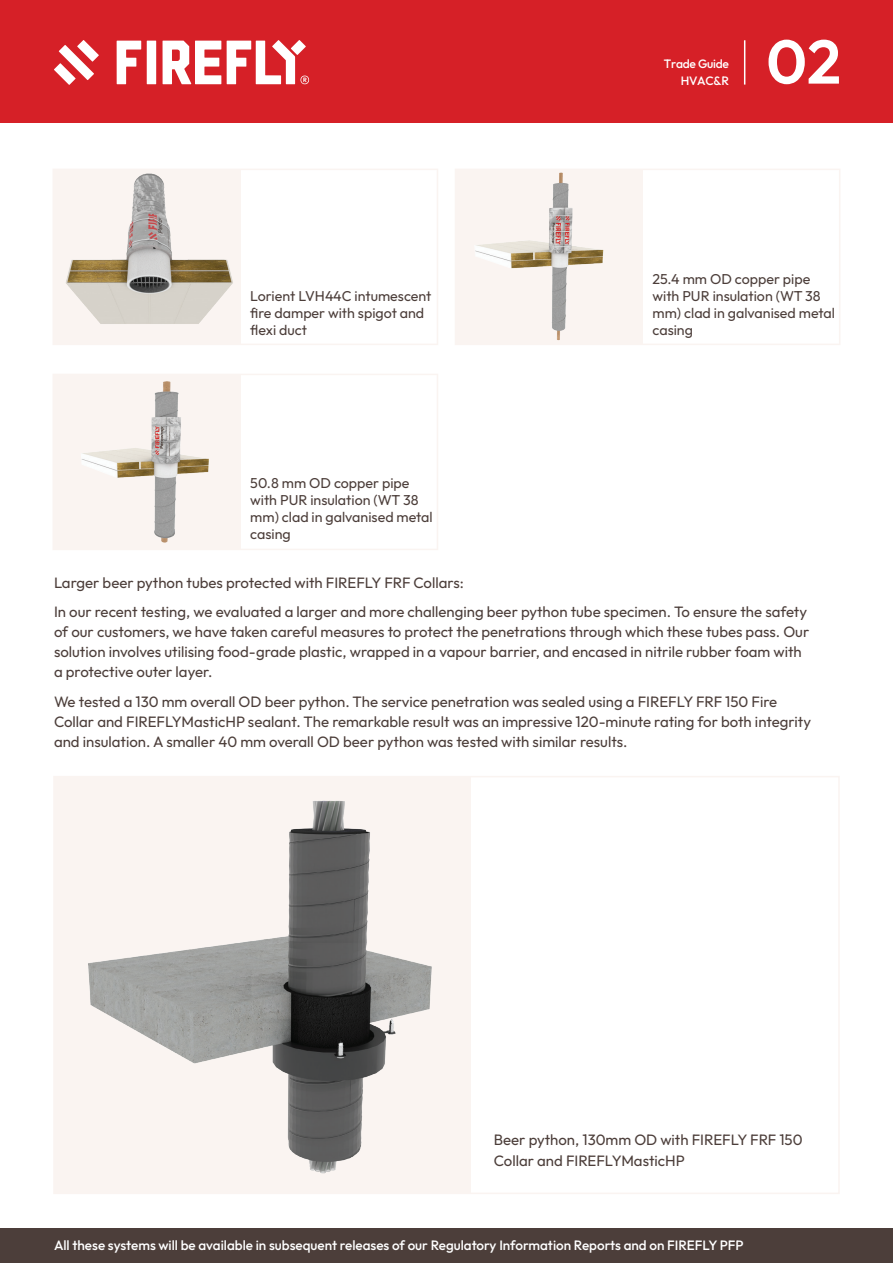
<style>
.page{position:relative;width:893px;height:1263px;background:#fff}
.page>*{position:absolute;margin:0;border:0;box-sizing:border-box;transform-origin:0 0}
.t1{font:600 61.65px "Outfit";color:#fff}
.t2{font:15px/20.2px "Outfit";color:#4c3e3a}
.t3{font:14.25px/17.1px "Outfit";color:#4c3e3a}
.t4{font:500 13.5px "Outfit";color:#fff}
.t5{font:500 12.15px/16.5px "Outfit";letter-spacing:-.02em;color:#fff;text-align:right}
</style>
<div class="page">
<div style="left:0;top:1229px;width:893px;height:34px;background:#4c3e3a"></div>
<div style="left:0;top:0;width:893px;height:122px;background:#d62027"></div>
<svg style="left:77px;top:40px;width:22px;height:22px"></svg>
<svg style="left:59px;top:45px;width:35px;height:35px"></svg>
<svg style="left:54px;top:63px;width:22px;height:22px"></svg>
<svg style="left:117px;top:41px;width:24px;height:43px"></svg>
<div style="left:147px;top:41px;width:9px;height:43px;background:#fff"></div>
<svg style="left:163px;top:41px;width:58px;height:43px"></svg>
<svg style="left:227px;top:40px;width:82px;height:44px"></svg>
<hr style="left:744px;top:40px;width:1px;height:45px;background:#fff">
<svg style="left:53px;top:169px;width:385px;height:176px"></svg>
<img style="left:64px;top:170px;width:172px;height:172px">
<svg style="left:455px;top:169px;width:385px;height:176px"></svg>
<img style="left:456px;top:170px;width:175px;height:174px">
<svg style="left:53px;top:374px;width:385px;height:176px"></svg>
<img style="left:63px;top:374px;width:174px;height:175px">
<img style="left:63px;top:777px;width:408px;height:414px">
<p class="t3" style="left:250px;top:287px;width:183px">Lorient LVH44C intumescent fire damper with spigot and flexi duct</p>
<p class="t5" style="left:664px;top:56px;width:67px">Trade Guide<br>HVAC&amp;R</p>
<h1 class="t1" style="left:766px;top:21px;width:76px">02</h1>
<p class="t3" style="left:653px;top:270px;width:184px">25.4 mm OD copper pipe with PUR insulation (WT 38 mm) clad in galvanised metal casing</p>
<p class="t3" style="left:250px;top:474px;width:184px">50.8 mm OD copper pipe with PUR insulation (WT 38 mm) clad in galvanised metal casing</p>
<p class="t2" style="left:54px;top:568px;width:755px;line-height:29.1px">Larger beer python tubes protected with FIREFLY FRF Collars:<br>In our recent testing, we evaluated a larger and more challenging beer python tube specimen. To ensure the safety</p>
<p class="t2" style="left:54px;top:622px;width:757px">of our customers, we have taken careful measures to protect the penetrations through which these tubes pass. Our solution involves utilising food-grade plastic, wrapped in a vapour barrier, and encased in nitrile rubber foam with a protective outer layer.</p>
<p class="t2" style="left:54px;top:691px;width:759px">We tested a 130 mm overall OD beer python. The service penetration was sealed using a FIREFLY FRF 150 Fire<br>Collar and FIREFLYMasticHP sealant. The remarkable result was an impressive 120-minute rating for both integrity and insulation. A smaller 40 mm overall OD beer python was tested with similar results.</p>
<p class="t2" style="left:494px;top:1130px;width:310px;line-height:21px">Beer python, 130mm OD with FIREFLY FRF 150<br>Collar and FIREFLYMasticHP</p>
<p class="t4" style="left:54px;top:1237px;width:691px">All these systems will be available in subsequent releases of our Regulatory Information Reports and on FIREFLY PFP</p>
</div>
